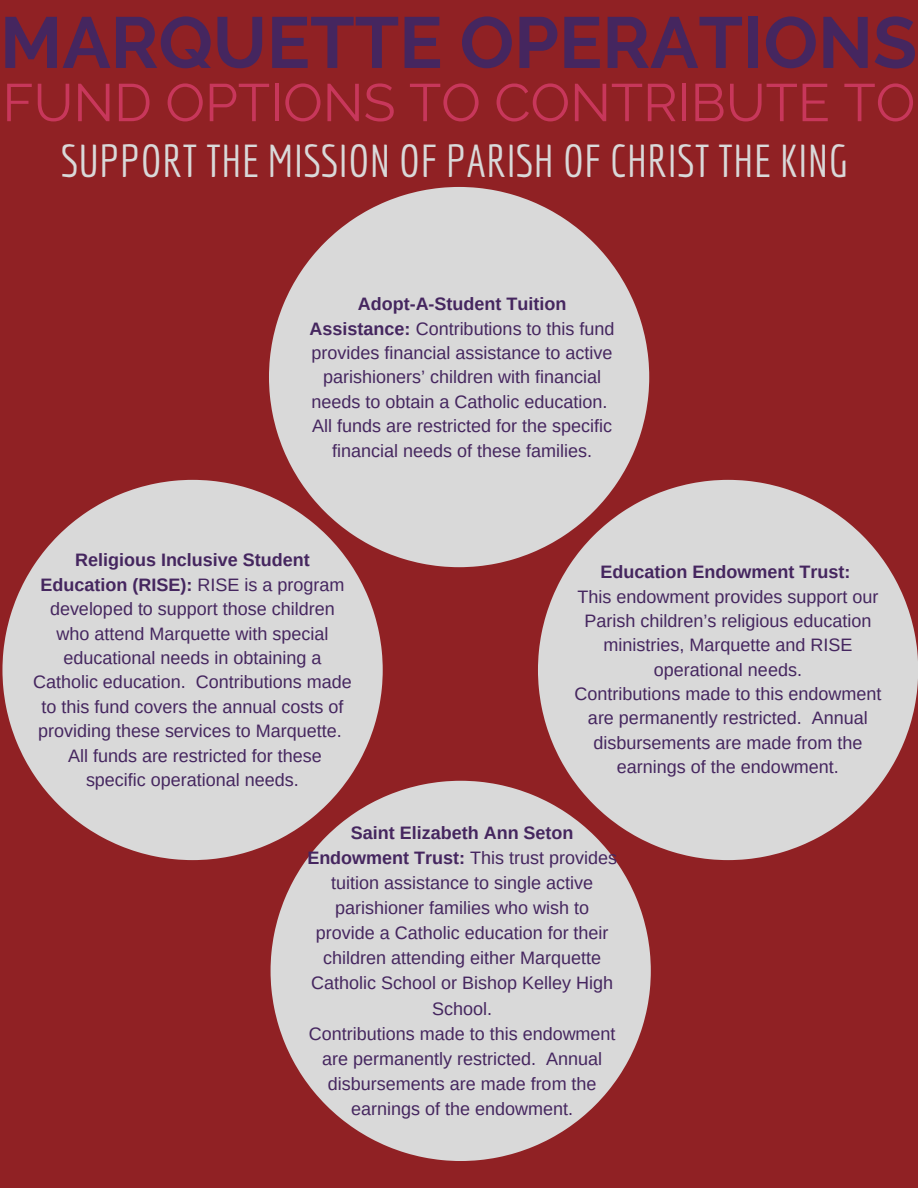
<style>
.page{position:relative;width:918px;height:1188px;background:#902124}
.page>*{position:absolute;margin:0;border:0;box-sizing:border-box;transform-origin:0 0}
.t1{font:700 72px "Raleway";color:#45265f}
.t2{font:52.8px "Raleway";color:#c8375b}
.t3{font:45px "Economica";color:#d9d9d9}
.t4{font:18px/24.5px "Arimo";color:#45265f;text-align:center}
.t5{font:700 18px "Arimo";color:#45265f}
.s1{font-weight:700}
</style>
<div class="page">
<svg style="left:271px;top:781px;width:380px;height:380px;background:#cebdbe"></svg>
<svg style="left:538px;top:480px;width:380px;height:380px;fill:#d9d9d9"></svg>
<svg style="left:2px;top:480px;width:381px;height:380px;fill:#d9d9d9"></svg>
<svg style="left:269px;top:187px;width:380px;height:380px;fill:#d9d9d9"></svg>
<h1 class="t1" style="left:0;top:0;width:919px">MARQUETTE OPERATIONS</h1>
<h2 class="t2" style="left:2px;top:72px;width:914px">FUND OPTIONS TO CONTRIBUTE TO</h2>
<h3 class="t3" style="left:61px;top:134px;width:789px">SUPPORT THE MISSION OF PARISH OF CHRIST THE KING</h3>
<p class="t4" style="left:310px;top:292px;width:306px"><span class="s1">Adopt-A-Student Tuition Assistance:</span> Contributions to this fund provides financial assistance to active parishioners’ children with financial needs to obtain a Catholic education.<br>All funds are restricted for the specific financial needs of these families.</p>
<p class="t4" style="left:33px;top:548px;width:320px"><span class="s1">Religious Inclusive Student Education (RISE):</span> RISE is a program developed to support those children who attend Marquette with special educational needs in obtaining a Catholic education. Contributions made to this fund covers the annual costs of providing these services to Marquette.<br>All funds are restricted for these<br>specific operational needs.</p>
<p class="t4" style="left:307px;top:820px;width:311px;line-height:25px"><span class="s1">Saint Elizabeth Ann Seton<br>Endowment Trust:</span> This trust provides tuition assistance to single active parishioner families who wish to provide a Catholic education for their children attending either Marquette<br>Catholic School or Bishop Kelley High<br>School.<br>Contributions made to this endowment are permanently restricted. Annual disbursements are made from the earnings of the endowment.</p>
<p class="t5" style="left:601px;top:562px;width:251px">Education Endowment Trust:</p>
<p class="t4" style="left:575px;top:584px;width:308px">This endowment provides support our<br>Parish children’s religious education ministries, Marquette and RISE operational needs.<br>Contributions made to this endowment are permanently restricted. Annual disbursements are made from the earnings of the endowment.</p>
</div>
